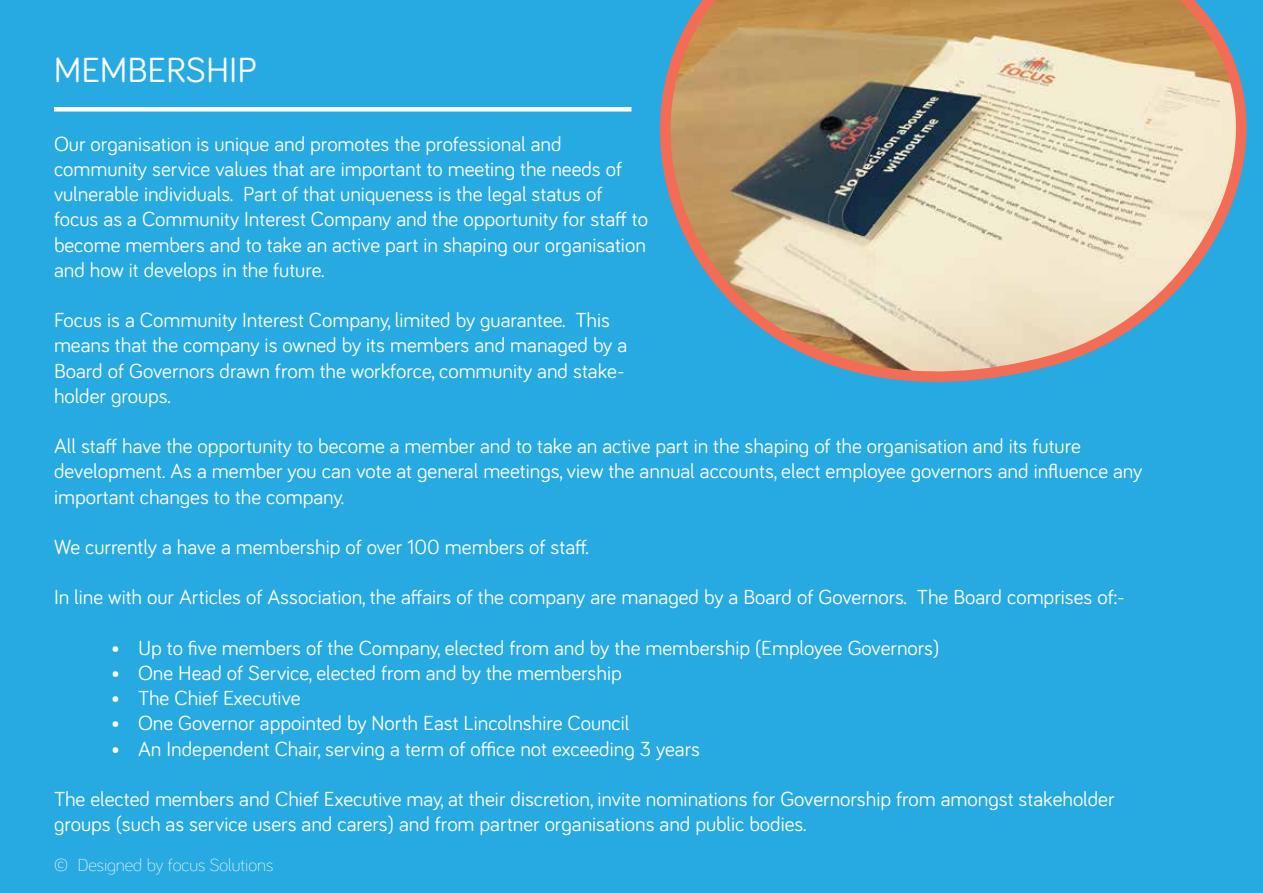
<style>
.page{position:relative;width:1263px;height:893px;background:#27aae1}
.page>*{position:absolute;margin:0;border:0;box-sizing:border-box;transform-origin:0 0}
.t1{font:36px "Bariol";color:#fff}
.t2{font:21px/25.2px "Bariol";color:#fff}
.t3{font:300 18px "Bariol";color:#fff}
</style>
<div class="page">
<svg style="left:660px;top:0;width:587px;height:382px"></svg>
<div style="left:54px;top:107px;width:577px;height:5px;background:#fff"></div>
<h1 class="t1" style="left:54px;top:46px;width:205px">MEMBERSHIP</h1>
<p class="t2" style="left:54px;top:130px;width:595px">Our organisation is unique and promotes the professional and community service values that are important to meeting the needs of vulnerable individuals. Part of that uniqueness is the legal status of focus as a Community Interest Company and the opportunity for staff to become members and to take an active part in shaping our organisation and how it develops in the future.</p>
<p class="t2" style="left:54px;top:307px;width:575px">Focus is a Community Interest Company, limited by guarantee. This means that the company is owned by its members and managed by a Board of Governors drawn from the workforce, community and stake&shy;holder groups.</p>
<p class="t2" style="left:54px;top:433px;width:1090px">All staff have the opportunity to become a member and to take an active part in the shaping of the organisation and its future development. As a member you can vote at general meetings, view the annual accounts, elect employee governors and influence any important changes to the company.</p>
<p class="t2" style="left:54px;top:533px;width:536px">We currently a have a membership of over 100 members of staff.</p>
<p class="t2" style="left:54px;top:584px;width:1072px">In line with our Articles of Association, the affairs of the company are managed by a Board of Governors. The Board comprises of:-</p>
<p class="t2" style="left:111px;top:634px;width:830px">• Up to five members of the Company, elected from and by the membership (Employee Governors)</p>
<p class="t2" style="left:111px;top:659px;width:512px">• One Head of Service, elected from and by the membership</p>
<p class="t2" style="left:111px;top:685px;width:191px">• The Chief Executive</p>
<p class="t2" style="left:111px;top:710px;width:520px">• One Governor appointed by North East Lincolnshire Council</p>
<p class="t2" style="left:111px;top:735px;width:590px">• An Independent Chair, serving a term of office not exceeding 3 years</p>
<p class="t2" style="left:54px;top:785px;width:1062px">The elected members and Chief Executive may, at their discretion, invite nominations for Governorship from amongst stakeholder groups (such as service users and carers) and from partner organisations and public bodies.</p>
<p class="t3" style="left:54px;top:853px;width:221px">© Designed by focus Solutions</p>
</div>
